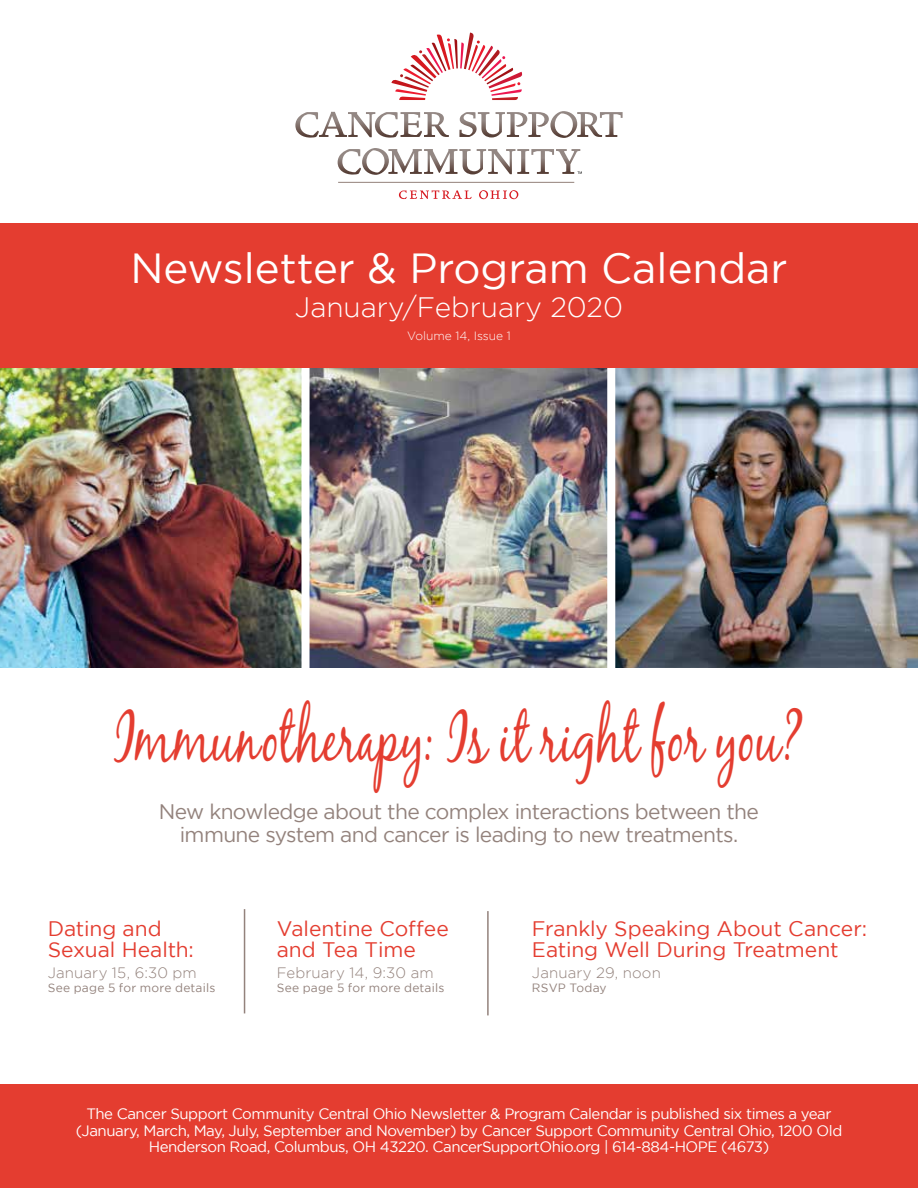
<style>
.page{position:relative;width:918px;height:1188px;background:#fff}
.page>*{position:absolute;margin:0;border:0;box-sizing:border-box;transform-origin:0 0}
.t1{font:67.5px "Black Jack";letter-spacing:.005em;color:#e43d30;scale:.72 1}
.t2{font:42px "Gotham";color:#fff}
.t3{font:300 28.05px "Gotham";color:#fff}
.t4{font:21px/21px "Gotham";letter-spacing:-.005em;color:#e43d30}
.t5{font:21px/22.8px "Gotham";letter-spacing:-.03em;color:#93827c;text-align:center}
.t6{font:15px/16.5px "Gotham";letter-spacing:-.03em;color:#fff;text-align:center}
.t7{font:300 15px "Gotham";letter-spacing:.01em;color:#93827c}
.t8{font:12px "Gotham";letter-spacing:.015em;color:#93827c}
.t9{font:300 12px "Gotham";color:#fff}
</style>
<div class="page">
<img style="left:310px;top:368px;width:297px;height:299px">
<img style="left:615px;top:368px;width:303px;height:299px">
<img style="left:0;top:368px;width:301px;height:299px">
<div style="left:0;top:224px;width:918px;height:144px;background:#e43d30"></div>
<svg style="left:399px;top:190px;width:73px;height:9px"></svg>
<svg style="left:479px;top:190px;width:39px;height:9px"></svg>
<svg style="left:319px;top:111px;width:304px;height:27px"></svg>
<svg style="left:391px;top:33px;width:132px;height:67px"></svg>
<hr style="left:338px;top:182px;width:236px;height:1px;background:#93827b">
<svg style="left:338px;top:148px;width:244px;height:27px"></svg>
<div style="left:0;top:1085px;width:918px;height:103px;background:#e43d30"></div>
<hr style="left:244px;top:909px;width:1px;height:104px;background:#93827c">
<hr style="left:487px;top:911px;width:2px;height:104px;background:#93827c">
<h2 class="t2" style="left:130px;top:245px;width:659px">Newsletter &amp; Program Calendar</h2>
<h3 class="t3" style="left:295px;top:292px;width:330px">January/February 2020</h3>
<p class="t9" style="left:407px;top:329px;width:105px">Volume 14, Issue 1</p>
<h1 class="t1" style="left:114px;top:698px;width:959px">Immunotherapy: Is it right for you?</h1>
<h3 class="t5" style="left:159px;top:800px;width:602px">New knowledge about the complex interactions between the immune system and cancer is leading to new treatments.</h3>
<h3 class="t4" style="left:48px;top:918px;width:148px">Dating and<br>Sexual Health:</h3>
<p class="t7" style="left:48px;top:964px;width:151px">January 15, 6:30 pm</p>
<p class="t8" style="left:48px;top:981px;width:169px">See page 5 for more details</p>
<h3 class="t4" style="left:277px;top:918px;width:174px">Valentine Coffee and Tea Time</h3>
<p class="t7" style="left:277px;top:964px;width:159px">February 14, 9:30 am</p>
<p class="t8" style="left:277px;top:981px;width:169px">See page 5 for more details</p>
<h3 class="t4" style="left:532px;top:918px;width:337px">Frankly Speaking About Cancer:<br>Eating Well During Treatment</h3>
<p class="t7" style="left:532px;top:964px;width:130px">January 29, noon</p>
<p class="t8" style="left:532px;top:981px;width:76px">RSVP Today</p>
<p class="t6" style="left:76px;top:1105px;width:768px">The Cancer Support Community Central Ohio Newsletter &amp; Program Calendar is published six times a year (January, March, May, July, September and November) by Cancer Support Community Central Ohio, 1200 Old<br>Henderson Road, Columbus, OH 43220. CancerSupportOhio.org | 614-884-HOPE (4673)</p>
</div>
